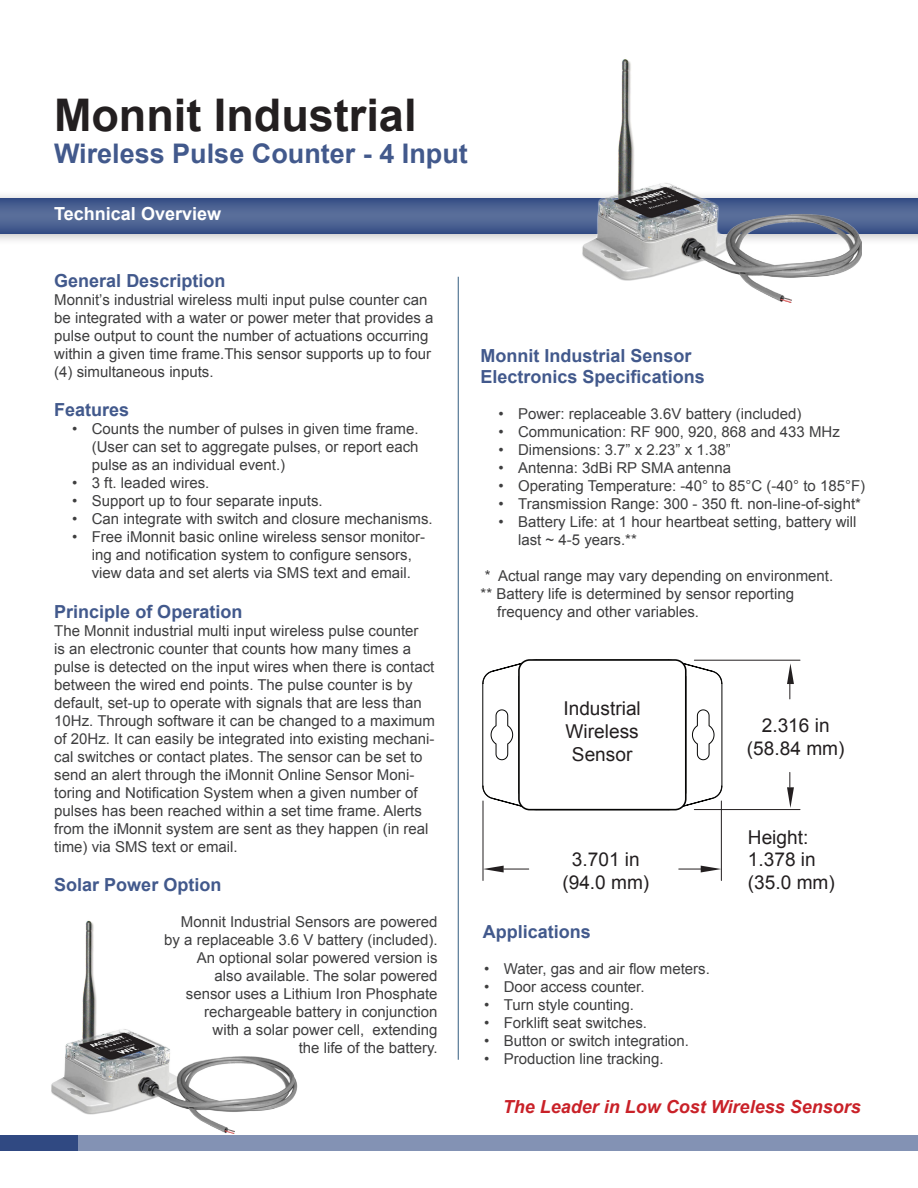
<style>
.page{position:relative;width:918px;height:1188px;background:#fff}
.page>*{position:absolute;margin:0;border:0;box-sizing:border-box;transform-origin:0 0}
.t1{font:700 45px "Arial";color:#231f20}
.t2{font:700 27px "Arial";color:#42598c}
.t3{font:19.05px/23px "Arial";color:#231f20;text-align:center}
.t4{font:700 18px "Arial";color:#42598c}
.t5{font:italic 700 18px "Arial";color:#c92128}
.t6{font:700 18px "Arial";color:#fff}
.t7{font:15px/18px "Arial";color:#3e3e3f}
</style>
<div class="page">
<div style="left:0;top:190px;width:918px;height:56px;background:#231f20;opacity:.3"></div>
<svg style="left:0;top:198px;width:918px;height:35px;background:#496091"></svg>
<img style="left:581px;top:59px;width:281px;height:243px">
<div style="left:0;top:1135px;width:918px;height:16px;background:#8392b4"></div>
<div style="left:0;top:1135px;width:78px;height:16px;background:#304982"></div>
<hr style="left:721px;top:801px;width:1px;height:80px;background:#231f20">
<hr style="left:483px;top:801px;width:1px;height:80px;background:#231f20">
<svg style="left:679px;top:866px;width:42px;height:6px"></svg>
<svg style="left:483px;top:866px;width:46px;height:6px"></svg>
<hr style="left:694px;top:660px;width:106px;height:1px;background:#231f20">
<hr style="left:694px;top:809px;width:106px;height:1px;background:#231f20">
<svg style="left:787px;top:663px;width:7px;height:36px"></svg>
<svg style="left:787px;top:772px;width:7px;height:36px"></svg>
<svg style="left:679px;top:785px;width:44px;height:25px"></svg>
<svg style="left:682px;top:659px;width:41px;height:25px"></svg>
<svg style="left:482px;top:659px;width:44px;height:151px"></svg>
<svg style="left:692px;top:709px;width:23px;height:51px"></svg>
<div style="left:519px;top:660px;width:167px;height:150px;background:#fff;border-radius:11px"></div>
<div style="left:518px;top:659px;width:169px;height:151px;border:2px solid #050504;border-radius:11px"></div>
<hr style="left:458px;top:277px;width:1px;height:783px;background:#335d80">
<img style="left:51px;top:920px;width:246px;height:213px">
<p class="t1" style="left:54px;top:85px;width:364px">Monnit Industrial</p>
<p class="t2" style="left:54px;top:136px;width:415px">Wireless Pulse Counter - 4 Input</p>
<p class="t6" style="left:54px;top:202px;width:168px">Technical Overview</p>
<p class="t4" style="left:54px;top:268px;width:173px">General Description</p>
<p class="t7" style="left:54px;top:290px;width:381px">Monnit’s industrial wireless multi input pulse counter can be integrated with a water or power meter that provides a pulse output to count the number of actuations occurring within a given time frame.This sensor supports up to four (4) simultaneous inputs.</p>
<p class="t4" style="left:54px;top:398px;width:77px">Features</p>
<p class="t7" style="left:92px;top:420px;width:328px;text-align:justify;text-indent:-20px">• Counts the number of pulses in given time frame. (User can set to aggregate pulses, or report each pulse as an individual event.)</p>
<p class="t7" style="left:72px;top:474px;width:139px">• 3 ft. leaded wires.</p>
<p class="t7" style="left:72px;top:492px;width:252px">• Support up to four separate inputs.</p>
<p class="t7" style="left:72px;top:510px;width:362px">• Can integrate with switch and closure mechanisms.</p>
<p class="t7" style="left:72px;top:528px;width:354px;text-align:center">• Free iMonnit basic online wireless sensor monitor&shy;ing and notification system to configure sensors, view data and set alerts via SMS text and email.</p>
<p class="t4" style="left:54px;top:599px;width:190px">Principle of Operation</p>
<p class="t7" style="left:54px;top:622px;width:382px">The Monnit industrial multi input wireless pulse counter<br>is an electronic counter that counts how many times a pulse is detected on the input wires when there is contact between the wired end points. The pulse counter is by default, set-up to operate with signals that are less than 10Hz. Through software it can be changed to a maximum of 20Hz. It can easily be integrated into existing mechani&shy;cal switches or contact plates. The sensor can be set to send an alert through the iMonnit Online Sensor Moni&shy;toring and Notification System when a given number of pulses has been reached within a set time frame. Alerts from the iMonnit system are sent as they happen (in real time) via SMS text or email.</p>
<p class="t4" style="left:54px;top:873px;width:169px">Solar Power Option</p>
<p class="t7" style="left:181px;top:913px;width:258px">Monnit Industrial Sensors are powered</p>
<p class="t7" style="left:164px;top:931px;width:275px">by a replaceable 3.6 V battery (included).</p>
<p class="t7" style="left:197px;top:949px;width:242px">An optional solar powered version is</p>
<p class="t7" style="left:215px;top:967px;width:225px">also available. The solar powered</p>
<p class="t7" style="left:186px;top:985px;width:253px">sensor uses a Lithium Iron Phosphate</p>
<p class="t7" style="left:204px;top:1003px;width:235px">rechargeable battery in conjunction</p>
<p class="t7" style="left:213px;top:1021px;width:227px">with a solar power cell, extending</p>
<p class="t7" style="left:299px;top:1039px;width:140px">the life of the battery.</p>
<p class="t4" style="left:481px;top:343px;width:213px">Monnit Industrial Sensor</p>
<p class="t4" style="left:481px;top:365px;width:226px">Electronics Specifications</p>
<p class="t7" style="left:499px;top:405px;width:304px">• Power: replaceable 3.6V battery (included)</p>
<p class="t7" style="left:499px;top:423px;width:343px">• Communication: RF 900, 920, 868 and 433 MHz</p>
<p class="t7" style="left:499px;top:441px;width:234px">• Dimensions: 3.7” x 2.23” x 1.38”</p>
<p class="t7" style="left:499px;top:459px;width:234px">• Antenna: 3dBi RP SMA antenna</p>
<p class="t7" style="left:499px;top:477px;width:368px">• Operating Temperature: -40° to 85°C (-40° to 185°F)</p>
<p class="t7" style="left:499px;top:495px;width:364px">• Transmission Range: 300 - 350 ft. non-line-of-sight*</p>
<p class="t7" style="left:518px;top:513px;width:340px;text-indent:-20px">• Battery Life: at 1 hour heartbeat setting, battery will last ~ 4-5 years.**</p>
<p class="t7" style="left:485px;top:567px;width:350px">* Actual range may vary depending on environment.</p>
<p class="t7" style="left:481px;top:585px;width:315px">** Battery life is determined by sensor reporting</p>
<p class="t7" style="left:497px;top:603px;width:203px">frequency and other variables.</p>
<p class="t3" style="left:563px;top:697px;width:79px">Industrial<br>Wireless<br>Sensor</p>
<p class="t3" style="left:562px;top:849px;width:88px">3.701 in (94.0 mm)</p>
<p class="t4" style="left:483px;top:919px;width:110px">Applications</p>
<p class="t7" style="left:484px;top:960px;width:227px">• Water, gas and air flow meters.</p>
<p class="t7" style="left:484px;top:978px;width:162px">• Door access counter.</p>
<p class="t7" style="left:484px;top:996px;width:151px">• Turn style counting.</p>
<p class="t7" style="left:484px;top:1014px;width:164px">• Forklift seat switches.</p>
<p class="t7" style="left:484px;top:1032px;width:206px">• Button or switch integration.</p>
<p class="t7" style="left:484px;top:1050px;width:181px">• Production line tracking.</p>
<p class="t3" style="left:747px;top:714px;width:99px">2.316 in (58.84 mm)</p>
<p class="t3" style="left:748px;top:826px;width:88px;text-align:left">Height:<br>1.378 in (35.0 mm)</p>
<p class="t5" style="left:503px;top:1095px;width:359px">The Leader in Low Cost Wireless Sensors</p>
</div>
